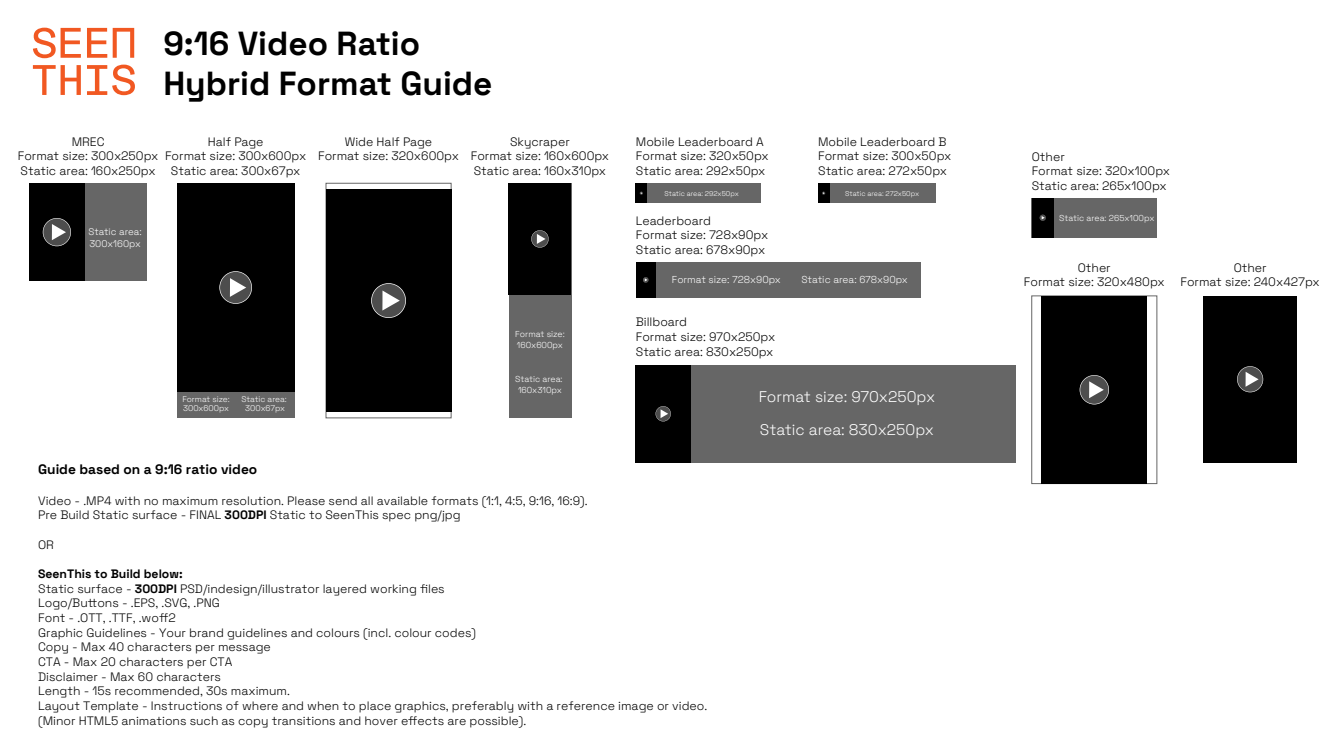
<style>
.page{position:relative;width:1344px;height:756px;background:#fff}
.page>*{position:absolute;margin:0;border:0;box-sizing:border-box;transform-origin:0 0}
.t1{font:700 33.35px/40px "Space Grotesk";color:#000}
.t2{font:300 15.43px "Space Grotesk";color:#fff}
.t3{font:700 13.72px "Space Grotesk";color:#000}
.t4{font:300 12.21px/14.6px "Space Grotesk";color:#000}
.t5{font:300 10.04px "Space Grotesk";color:#fff}
.t6{font:300 9.62px/11.5px "Space Grotesk";color:#fff}
.t7{font:300 8.64px/10.4px "Space Grotesk";color:#fff;text-align:center}
.t8{font:300 8.61px "Space Grotesk";color:#fff}
.t9{font:300 8.26px/9.9px "Space Grotesk";color:#fff;text-align:center}
.t10{font:300 7px "Space Grotesk";color:#fff}
.s1{font-weight:700}
</style>
<div class="page">
<svg style="left:33px;top:28px;width:48px;height:30px"></svg>
<svg style="left:87px;top:28px;width:20px;height:30px"></svg>
<svg style="left:33px;top:65px;width:48px;height:30px"></svg>
<svg style="left:113px;top:28px;width:21px;height:30px"></svg>
<svg style="left:87px;top:65px;width:48px;height:30px"></svg>
<div style="left:29px;top:183px;width:118px;height:98px;background:#666"></div>
<div style="left:29px;top:183px;width:55px;height:98px;background:#000"></div>
<svg style="left:43px;top:218px;width:28px;height:28px"></svg>
<div style="left:177px;top:183px;width:117px;height:235px;background:#666"></div>
<div style="left:509px;top:183px;width:62px;height:235px;background:#666"></div>
<div style="left:1032px;top:296px;width:125px;height:188px;border:1px solid #666"></div>
<div style="left:636px;top:183px;width:125px;height:20px;background:#666"></div>
<div style="left:818px;top:183px;width:117px;height:20px;background:#666"></div>
<div style="left:636px;top:262px;width:285px;height:36px;background:#666"></div>
<div style="left:1032px;top:198px;width:125px;height:39px;background:#666"></div>
<div style="left:636px;top:365px;width:379px;height:98px;background:#666"></div>
<div style="left:177px;top:183px;width:117px;height:209px;background:#000"></div>
<svg style="left:219px;top:271px;width:33px;height:33px"></svg>
<div style="left:326px;top:189px;width:125px;height:223px;background:#000"></div>
<svg style="left:371px;top:283px;width:35px;height:35px"></svg>
<div style="left:509px;top:183px;width:62px;height:111px;background:#000"></div>
<svg style="left:531px;top:230px;width:18px;height:18px"></svg>
<div style="left:636px;top:365px;width:55px;height:98px;background:#000"></div>
<svg style="left:656px;top:406px;width:15px;height:15px"></svg>
<div style="left:1041px;top:296px;width:106px;height:188px;background:#000"></div>
<svg style="left:1080px;top:375px;width:29px;height:29px"></svg>
<div style="left:1203px;top:296px;width:94px;height:167px;background:#000"></div>
<svg style="left:1237px;top:366px;width:26px;height:26px"></svg>
<div style="left:1032px;top:198px;width:22px;height:39px;background:#000"></div>
<svg style="left:1040px;top:215px;width:6px;height:6px"></svg>
<div style="left:636px;top:262px;width:20px;height:36px;background:#000"></div>
<svg style="left:643px;top:277px;width:6px;height:6px"></svg>
<div style="left:818px;top:183px;width:11px;height:20px;background:#000"></div>
<div style="left:636px;top:183px;width:11px;height:20px;background:#000"></div>
<h1 class="t1" style="left:163px;top:21px;width:331px">9:16 Video Ratio<br>Hybrid Format Guide</h1>
<p class="t4" style="left:18px;top:133px;width:142px;text-align:center">MREC<br>Format size: 300x250px<br>Static area: 160x250px</p>
<p class="t4" style="left:165px;top:133px;width:143px;text-align:center">Half Page<br>Format size: 300x600px<br>Static area: 300x67px</p>
<p class="t4" style="left:318px;top:133px;width:142px;text-align:center">Wide Half Page<br>Format size: 320x600px</p>
<p class="t4" style="left:471px;top:133px;width:140px;text-align:center">Skycraper<br>Format size: 160x600px<br>Static area: 160x310px</p>
<p class="t6" style="left:89px;top:225px;width:55px">Static area:<br>300x160px</p>
<p class="t9" style="left:182px;top:393px;width:49px;text-align:left">Format size:<br>300x600px</p>
<p class="t9" style="left:241px;top:393px;width:47px">Static area:<br>300x67px</p>
<p class="t7" style="left:515px;top:329px;width:51px;text-align:left">Format size:<br>160x600px</p>
<p class="t7" style="left:515px;top:373px;width:49px">Static area:<br>160x310px</p>
<p class="t4" style="left:636px;top:133px;width:134px">Mobile Leaderboard A<br>Format size: 320x50px<br>Static area: 292x50px</p>
<p class="t10" style="left:665px;top:189px;width:76px">Static area: 292x50px</p>
<p class="t4" style="left:818px;top:133px;width:135px">Mobile Leaderboard B<br>Format size: 300x50px<br>Static area: 272x50px</p>
<p class="t10" style="left:845px;top:188px;width:75px">Static area: 272x50px</p>
<p class="t4" style="left:1032px;top:148px;width:140px">Other<br>Format size: 320x100px<br>Static area: 265x100px</p>
<p class="t4" style="left:636px;top:212px;width:134px">Leaderboard<br>Format size: 728x90px<br>Static area: 678x90px</p>
<p class="t8" style="left:1059px;top:212px;width:97px">Static area: 265x100px</p>
<p class="t5" style="left:672px;top:272px;width:110px">Format size: 728x90px</p>
<p class="t5" style="left:801px;top:272px;width:108px">Static area: 678x90px</p>
<p class="t4" style="left:636px;top:314px;width:141px">Billboard<br>Format size: 970x250px<br>Static area: 830x250px</p>
<p class="t2" style="left:759px;top:386px;width:178px">Format size: 970x250px</p>
<p class="t2" style="left:760px;top:419px;width:176px">Static area: 830x250px</p>
<p class="t4" style="left:1024px;top:259px;width:142px;text-align:center">Other<br>Format size: 320x480px</p>
<p class="t4" style="left:1181px;top:259px;width:141px;text-align:center">Other<br>Format size: 240x427px</p>
<p class="t3" style="left:38px;top:459px;width:221px">Guide based on a 9:16 ratio video</p>
<p class="t4" style="left:38px;top:493px;width:551px">Video - .MP4 with no maximum resolution. Please send all available formats (1:1, 4:5, 9:16, 16:9).<br>Pre Build Static surface - FINAL <span class="s1">300DPI</span> Static to SeenThis spec png/jpg</p>
<p class="t4" style="left:38px;top:537px;width:17px">OR</p>
<p class="t4" style="left:38px;top:566px;width:671px"><span class="s1">SeenThis to Build below:<br></span>Static surface - <span class="s1">300DPI</span> PSD/indesign/illustrator layered working files<br>Logo/Buttons - .EPS, .SVG, .PNG<br>Font - .OTT, .TTF, .woff2<br>Graphic Guidelines - Your brand guidelines and colours (incl. colour codes)<br>Copy - Max 40 characters per message<br>CTA - Max 20 characters per CTA<br>Disclaimer - Max 60 characters<br>Length - 15s recommended, 30s maximum.<br>Layout Template - Instructions of where and when to place graphics, preferably with a reference image or video. (Minor HTML5 animations such as copy transitions and hover effects are possible).</p>
</div>
